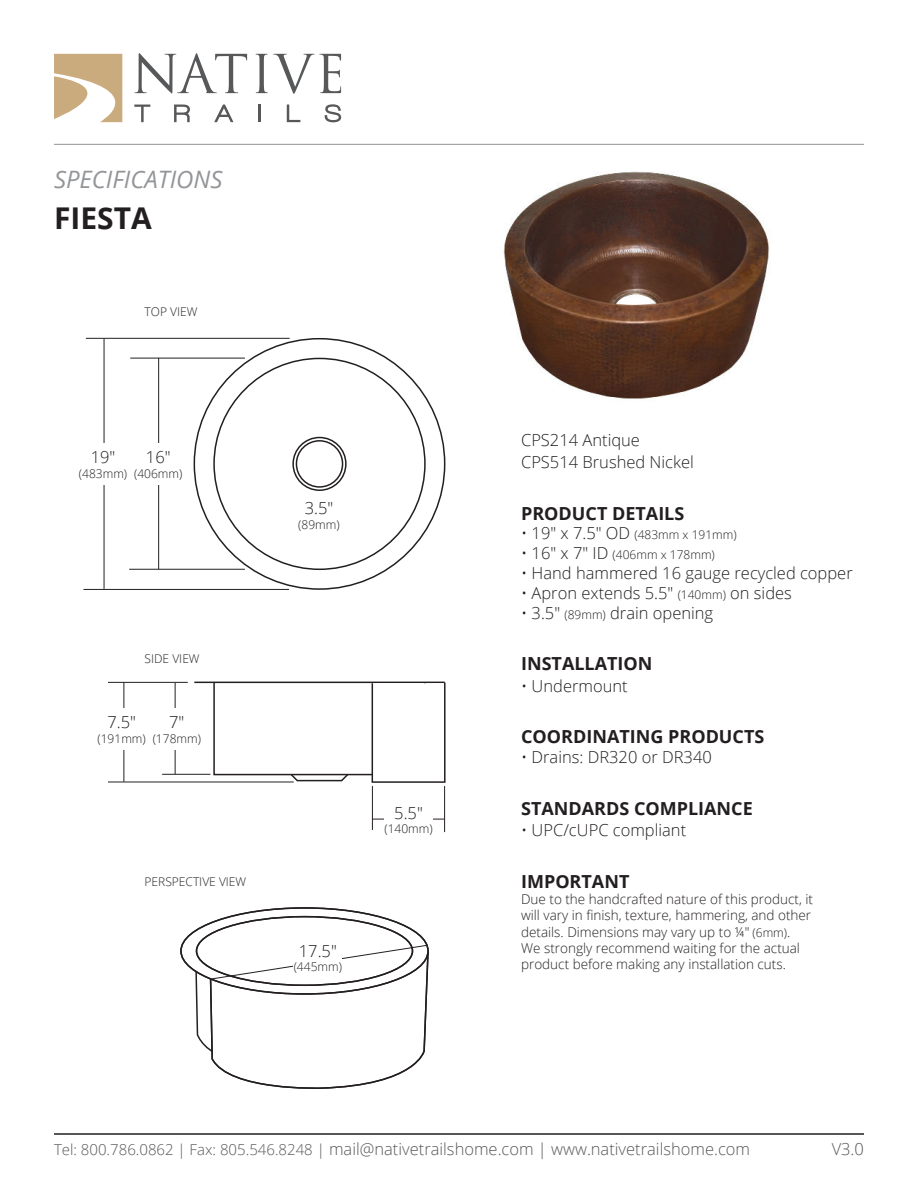
<style>
.page{position:relative;width:918px;height:1188px;background:#fff}
.page>*{position:absolute;margin:0;border:0;box-sizing:border-box;transform-origin:0 0}
.t1{font:700 30px "Open Sans";color:#231f20}
.t2{font:italic 24px "Open Sans";color:#939598}
.t3{font:700 18px "Open Sans";color:#231f20}
.t4{font:300 16.5px/21.6px "Open Sans";color:#231f20}
.t5{font:300 16.5px "Open Sans";color:#57585a}
.t6{font:300 13.5px/16.2px "Open Sans";color:#231f20}
.t7{font:300 12px "Open Sans";color:#231f20}
.s1{font-size:16.5px}
.s2{font-size:12px}
.s3{font-size:15px}
</style>
<div class="page">
<svg style="left:293px;top:438px;width:53px;height:52px"></svg>
<div style="left:292px;top:437px;width:55px;height:54px;border:2px solid #231f20;border-radius:50%"></div>
<div style="left:296px;top:441px;width:47px;height:46px;background:#fff;border-radius:50%"></div>
<div style="left:296px;top:440px;width:47px;height:48px;border:2px solid #231f20;border-radius:50%"></div>
<svg style="left:289px;top:775px;width:61px;height:7px"></svg>
<hr style="left:194px;top:682px;width:251px;height:1px;background:#231f20">
<div style="left:213px;top:682px;width:213px;height:93px;border:2px solid #231f20"></div>
<svg style="left:181px;top:908px;width:247px;height:86px"></svg>
<div style="left:197px;top:917px;width:215px;height:68px;background:#fff;border-radius:50%"></div>
<hr style="left:158px;top:358px;width:1px;height:211px;background:#231f20">
<hr style="left:129px;top:569px;width:116px;height:1px;background:#231f20">
<hr style="left:130px;top:358px;width:115px;height:1px;background:#231f20">
<hr style="left:104px;top:339px;width:1px;height:250px;background:#231f20">
<hr style="left:83px;top:589px;width:206px;height:1px;background:#231f20">
<hr style="left:86px;top:338px;width:204px;height:1px;background:#231f20">
<hr style="left:175px;top:683px;width:1px;height:91px;background:#231f20">
<hr style="left:162px;top:774px;width:48px;height:1px;background:#231f20">
<hr style="left:124px;top:682px;width:1px;height:100px;background:#231f20">
<hr style="left:108px;top:782px;width:186px;height:1px;background:#231f20">
<hr style="left:108px;top:682px;width:80px;height:1px;background:#231f20">
<svg style="left:194px;top:944px;width:236px;height:190px"></svg>
<svg style="left:371px;top:682px;width:75px;height:101px"></svg>
<hr style="left:372px;top:819px;width:72px;height:1px;background:#231f20">
<hr style="left:444px;top:786px;width:1px;height:46px;background:#231f20">
<hr style="left:372px;top:786px;width:1px;height:44px;background:#231f20">
<img style="left:494px;top:143px;width:283px;height:256px">
<hr style="left:54px;top:1134px;width:810px;height:1px;background:#231f20">
<hr style="left:54px;top:144px;width:810px;height:1px;background:#939598">
<svg style="left:256px;top:54px;width:85px;height:40px"></svg>
<svg style="left:258px;top:105px;width:2px;height:17px"></svg>
<svg style="left:287px;top:105px;width:13px;height:17px"></svg>
<svg style="left:325px;top:104px;width:16px;height:18px"></svg>
<svg style="left:54px;top:53px;width:193px;height:69px"></svg>
<div style="left:134px;top:443px;width:48px;height:42px;background:#fff"></div>
<div style="left:153px;top:708px;width:48px;height:42px;background:#fff"></div>
<div style="left:79px;top:443px;width:48px;height:42px;background:#fff"></div>
<div style="left:98px;top:708px;width:48px;height:42px;background:#fff"></div>
<div style="left:294px;top:936px;width:48px;height:42px;background:#fff"></div>
<div style="left:384px;top:799px;width:49px;height:41px;background:#fff"></div>
<h2 class="t2" style="left:54px;top:166px;width:170px">SPECIFICATIONS</h2>
<h1 class="t1" style="left:54px;top:201px;width:99px">FIESTA</h1>
<p class="t7" style="left:145px;top:307px;width:54px">TOP VIEW</p>
<p class="t4" style="left:91px;top:448px;width:26px">19"</p>
<p class="t7" style="left:79px;top:469px;width:50px">(483mm)</p>
<p class="t4" style="left:146px;top:448px;width:26px">16"</p>
<p class="t7" style="left:134px;top:469px;width:50px">(406mm)</p>
<p class="t4" style="left:305px;top:499px;width:30px">3.5"</p>
<p class="t7" style="left:298px;top:519px;width:43px">(89mm)</p>
<p class="t7" style="left:145px;top:654px;width:57px">SIDE VIEW</p>
<p class="t4" style="left:107px;top:713px;width:30px">7.5"</p>
<p class="t7" style="left:98px;top:734px;width:50px">(191mm)</p>
<p class="t4" style="left:169px;top:713px;width:17px">7"</p>
<p class="t7" style="left:153px;top:734px;width:50px">(178mm)</p>
<p class="t7" style="left:145px;top:877px;width:103px">PERSPECTIVE VIEW</p>
<p class="t4" style="left:394px;top:804px;width:30px">5.5"</p>
<p class="t7" style="left:384px;top:824px;width:50px">(140mm)</p>
<p class="t4" style="left:299px;top:941px;width:40px">17.5"</p>
<p class="t7" style="left:294px;top:962px;width:50px">(445mm)</p>
<p class="t4" style="left:521px;top:431px;width:174px">CPS214 Antique<br>CPS514 Brushed Nickel</p>
<h3 class="t3" style="left:521px;top:503px;width:165px">PRODUCT DETAILS</h3>
<p class="t7" style="left:521px;top:530px;width:217px"><span class="s1">• 19" x 7.5" OD</span> (483mm x 191mm)</p>
<p class="t7" style="left:521px;top:550px;width:195px"><span class="s1">• 16" x 7" ID</span> (406mm x 178mm)</p>
<p class="t4" style="left:521px;top:564px;width:333px">• Hand hammered 16 gauge recycled copper</p>
<p class="t4" style="left:521px;top:584px;width:272px">• Apron extends 5.5" <span class="s2">(140mm)</span> on sides</p>
<p class="t4" style="left:521px;top:604px;width:194px">• 3.5" <span class="s2">(89mm)</span> drain opening</p>
<h3 class="t3" style="left:521px;top:654px;width:133px">INSTALLATION</h3>
<p class="t4" style="left:521px;top:677px;width:108px">• Undermount</p>
<h3 class="t3" style="left:521px;top:727px;width:245px">COORDINATING PRODUCTS</h3>
<p class="t4" style="left:521px;top:748px;width:192px">• Drains: DR320 or DR340</p>
<h3 class="t3" style="left:521px;top:798px;width:233px">STANDARDS COMPLIANCE</h3>
<p class="t4" style="left:521px;top:821px;width:167px">• UPC/cUPC compliant</p>
<h3 class="t3" style="left:521px;top:871px;width:110px">IMPORTANT</h3>
<p class="t6" style="left:521px;top:893px;width:293px">Due to the handcrafted nature of this product, it will vary in finish, texture, hammering, and other details. Dimensions may vary up to ¼″ <span class="s2">(6mm)</span>.<br>We strongly recommend waiting for the actual product before making any installation cuts.</p>
<p class="t5" style="left:54px;top:1143px;width:698px"><span class="s3">Tel: 800.786.0862 | Fax: 805.546.8248 |</span> mail@nativetrailshome.com | www.nativetrailshome.com</p>
<p class="t5" style="left:832px;top:1143px;width:34px">V3.0</p>
</div>
